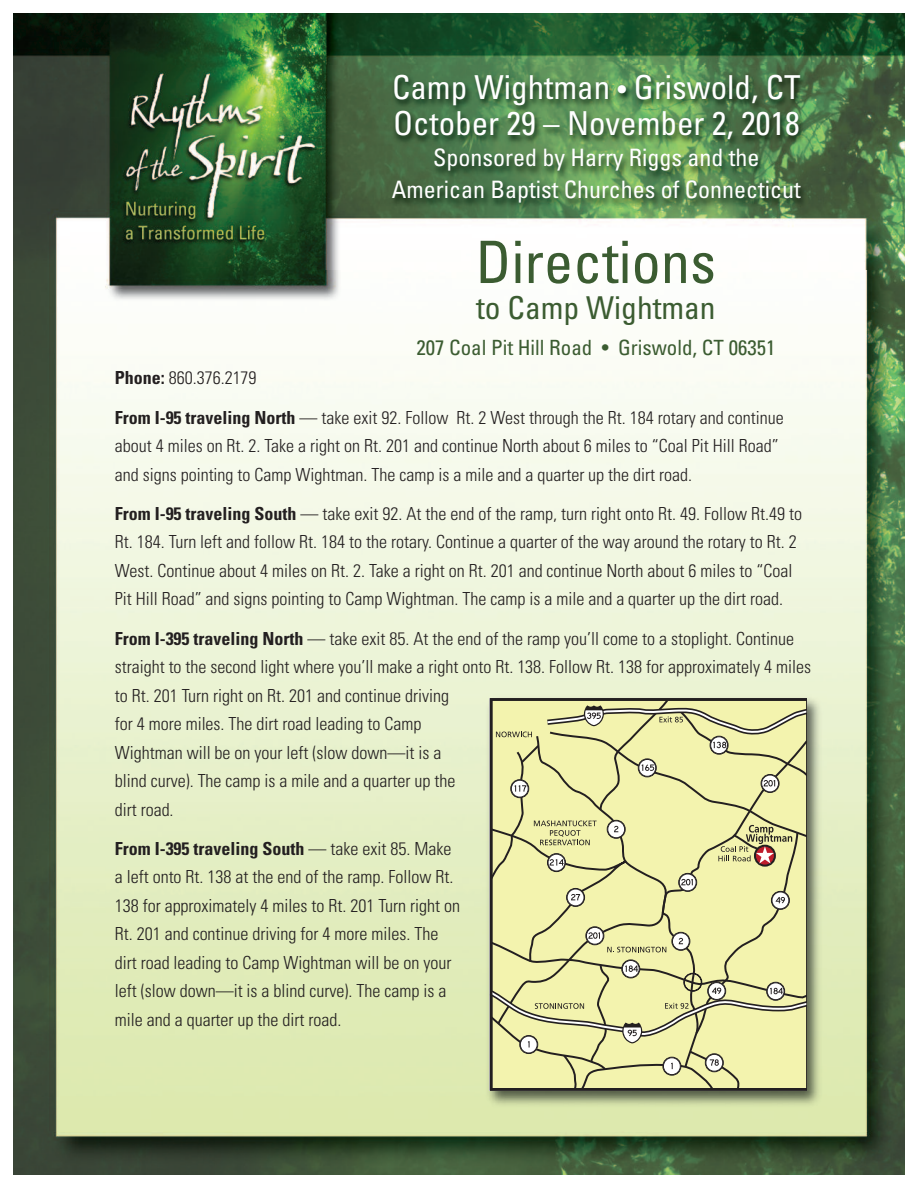
<style>
.page{position:relative;width:918px;height:1188px;background:#fff}
.page>*{position:absolute;margin:0;border:0;box-sizing:border-box;transform-origin:0 0}
.t1{font:condensed 58.5px "Univers";color:#3b5c31}
.t2{font:condensed 33px/36px "Univers";color:#fff}
.t3{font:condensed 31.5px "Univers";color:#3b5c31}
.t4{font:condensed 24px/31.5px "Univers";color:#fff;text-align:center}
.t5{font:condensed 21px "Univers";color:#3b5c31}
.t6{font:300 condensed 18px/28.5px "Univers";color:#231f20}
.s1{font-size:27px}
.s2{font-weight:700}
</style>
<div class="page">
<img style="left:14px;top:14px;width:890px;height:1161px">
<img style="left:323px;top:65px;width:555px;height:204px">
<img style="left:483px;top:692px;width:343px;height:418px">
<svg style="left:490px;top:698px;width:317px;height:393px;background:#dcdca1"></svg>
<h2 class="t2" style="left:392px;top:72px;width:410px">Camp Wightman <span class="s1">•</span> Griswold, CT<br>October 29 – November 2, 2018</h2>
<h3 class="t4" style="left:392px;top:144px;width:411px">Sponsored by Harry Riggs and the<br>American Baptist Churches of Connecticut</h3>
<h1 class="t1" style="left:476px;top:241px;width:242px">Directions</h1>
<h3 class="t3" style="left:476px;top:296px;width:241px">to Camp Wightman</h3>
<p class="t5" style="left:416px;top:340px;width:360px">207 Coal Pit Hill Road • Griswold, CT 06351</p>
<p class="t6" style="left:115px;top:360px;width:670px;line-height:39.3px"><span class="s2">Phone:</span> 860.376.2179<br><span class="s2">From I-95 traveling North</span> — take exit 92. Follow Rt. 2 West through the Rt. 184 rotary and continue</p>
<p class="t6" style="left:115px;top:433px;width:666px">about 4 miles on Rt. 2. Take a right on Rt. 201 and continue North about 6 miles to “Coal Pit Hill Road” and signs pointing to Camp Wightman. The camp is a mile and a quarter up the dirt road.</p>
<p class="t6" style="left:115px;top:501px;width:689px"><span class="s2">From I-95 traveling South</span> — take exit 92. At the end of the ramp, turn right onto Rt. 49. Follow Rt.49 to Rt. 184. Turn left and follow Rt. 184 to the rotary. Continue a quarter of the way around the rotary to Rt. 2<br>West. Continue about 4 miles on Rt. 2. Take a right on Rt. 201 and continue North about 6 miles to “Coal Pit Hill Road” and signs pointing to Camp Wightman. The camp is a mile and a quarter up the dirt road.</p>
<p class="t6" style="left:115px;top:626px;width:698px"><span class="s2">From I-395 traveling North</span> — take exit 85. At the end of the ramp you’ll come to a stoplight. Continue straight to the second light where you’ll make a right onto Rt. 138. Follow Rt. 138 for approximately 4 miles to Rt. 201 Turn right on Rt. 201 and continue driving<br>for 4 more miles. The dirt road leading to Camp<br>Wightman will be on your left (slow down—it is a<br>blind curve). The camp is a mile and a quarter up the<br>dirt road.</p>
<p class="t6" style="left:115px;top:836px;width:347px"><span class="s2">From I-395 traveling South</span> — take exit 85. Make a left onto Rt. 138 at the end of the ramp. Follow Rt.<br>138 for approximately 4 miles to Rt. 201 Turn right on Rt. 201 and continue driving for 4 more miles. The dirt road leading to Camp Wightman will be on your left (slow down—it is a blind curve). The camp is a mile and a quarter up the dirt road.</p>
</div>
